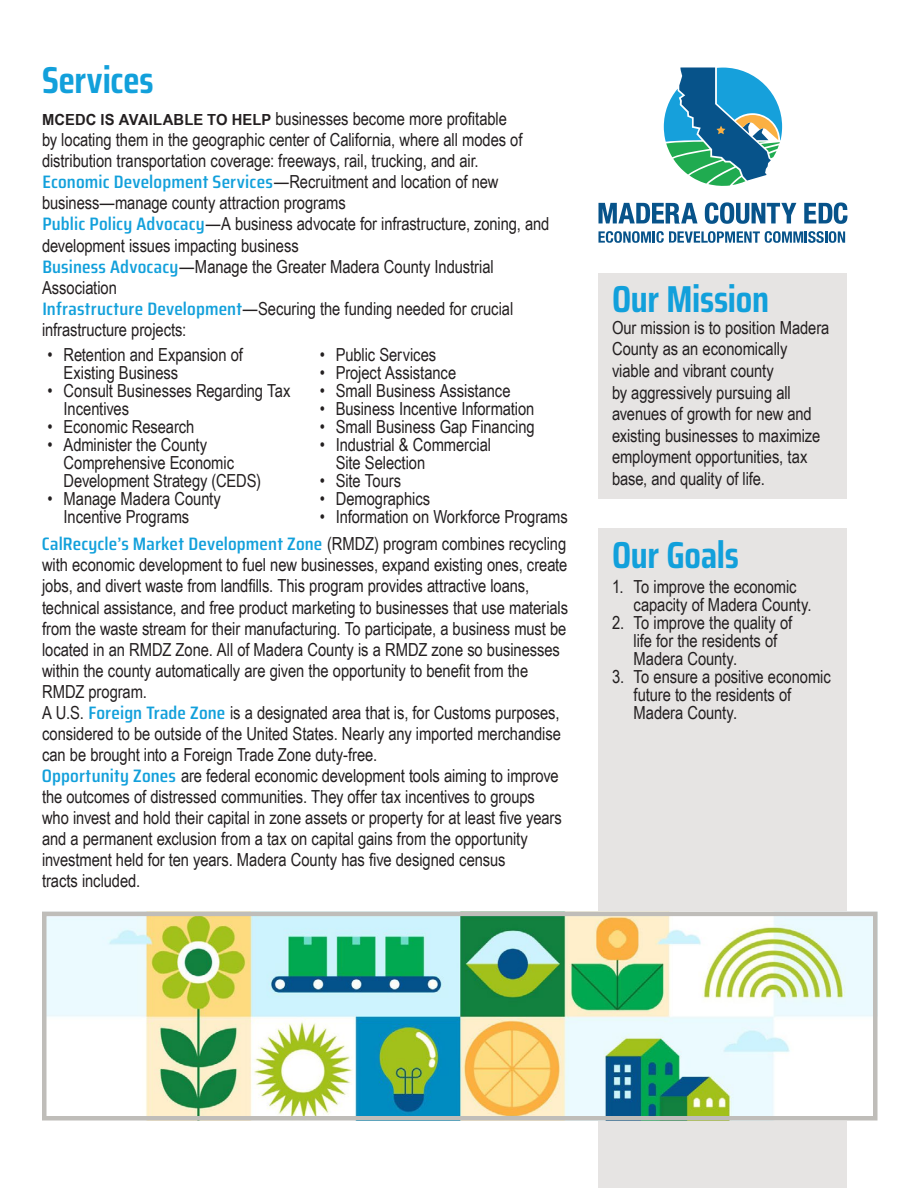
<style>
.page{position:relative;width:918px;height:1188px;background:#fff}
.page>*{position:absolute;margin:0;border:0;box-sizing:border-box;transform-origin:0 0}
.Head_1_Section{font:700 37.5px "Saira Condensed";letter-spacing:-.005em;color:#12a0db}
.Body__Base{font:18px/21px "Arial Narrow";letter-spacing:-.005em;color:#231f20}
.Body_Bullet__tabbed__1_split_2col{font:18px/18px "Arial Narrow";letter-spacing:-.005em;color:#231f20}
.Body_First{font:18px/21px "Arial Narrow";letter-spacing:-.005em;color:#231f20}
.Body_Bullet__tabbed__1{font:18px/18px "Arial Narrow";letter-spacing:-.005em;color:#231f20}
.s1{font-weight:700;font-size:15.3px}
.s2{font-family:"Saira Condensed";font-weight:600;color:#12a0db}
</style>
<div class="page">
<div style="left:598px;top:528px;width:250px;height:660px;background:#e6e4e3"></div>
<div style="left:598px;top:273px;width:250px;height:225px;background:#e6e4e3"></div>
<svg style="left:664px;top:68px;width:118px;height:118px"></svg>
<svg style="left:599px;top:203px;width:99px;height:21px"></svg>
<svg style="left:705px;top:202px;width:91px;height:22px"></svg>
<svg style="left:804px;top:202px;width:44px;height:22px"></svg>
<svg style="left:599px;top:231px;width:246px;height:12px"></svg>
<img style="left:42px;top:917px;width:836px;height:204px">
<div style="left:42px;top:912px;width:836px;height:208px;border:4px solid #bfbdb9"></div>
<p class="Head_1_Section" style="left:42px;top:51px;width:113px">Services</p>
<p class="Body_First" style="left:42px;top:108px;width:482px"><span class="s1">MCEDC IS AVAILABLE TO HELP</span> businesses become more profitable by locating them in the geographic center of California, where all modes of distribution transportation coverage: freeways, rail, trucking, and air.</p>
<p class="Body__Base" style="left:42px;top:171px;width:458px"><span class="s2">Economic Development Services</span>—Recruitment and location of new business—manage county attraction programs</p>
<p class="Body__Base" style="left:42px;top:213px;width:509px"><span class="s2">Public Policy Advocacy</span>—A business advocate for infrastructure, zoning, and development issues impacting business</p>
<p class="Body__Base" style="left:42px;top:255px;width:453px"><span class="s2">Business Advocacy</span>—Manage the Greater Madera County Industrial<br>Association</p>
<p class="Body__Base" style="left:42px;top:297px;width:473px"><span class="s2">Infrastructure Development</span>—Securing the funding needed for crucial infrastructure projects:</p>
<p class="Body_Bullet__tabbed__1_split_2col" style="left:64px;top:344px;width:181px;text-indent:-16px">• Retention and Expansion of<br>Existing Business</p>
<p class="Body_Bullet__tabbed__1_split_2col" style="left:64px;top:380px;width:229px;text-indent:-16px">• Consult Businesses Regarding Tax<br>Incentives</p>
<p class="Body_Bullet__tabbed__1_split_2col" style="left:48px;top:416px;width:148px">• Economic Research</p>
<p class="Body_Bullet__tabbed__1_split_2col" style="left:64px;top:434px;width:199px;text-indent:-16px">• Administer the County<br>Comprehensive Economic<br>Development Strategy (CEDS)</p>
<p class="Body_Bullet__tabbed__1_split_2col" style="left:64px;top:488px;width:159px;text-indent:-16px">• Manage Madera County<br>Incentive Programs</p>
<p class="Body_Bullet__tabbed__1_split_2col" style="left:320px;top:344px;width:118px">• Public Services</p>
<p class="Body_Bullet__tabbed__1_split_2col" style="left:320px;top:362px;width:138px">• Project Assistance</p>
<p class="Body_Bullet__tabbed__1_split_2col" style="left:320px;top:380px;width:192px">• Small Business Assistance</p>
<p class="Body_Bullet__tabbed__1_split_2col" style="left:320px;top:398px;width:216px">• Business Incentive Information</p>
<p class="Body_Bullet__tabbed__1_split_2col" style="left:320px;top:416px;width:216px">• Small Business Gap Financing</p>
<p class="Body_Bullet__tabbed__1_split_2col" style="left:336px;top:434px;width:157px;text-indent:-16px">• Industrial &amp; Commercial<br>Site Selection</p>
<p class="Body_Bullet__tabbed__1_split_2col" style="left:320px;top:470px;width:83px">• Site Tours</p>
<p class="Body_Bullet__tabbed__1_split_2col" style="left:320px;top:488px;width:112px">• Demographics</p>
<p class="Body_Bullet__tabbed__1_split_2col" style="left:320px;top:506px;width:250px">• Information on Workforce Programs</p>
<p class="Body__Base" style="left:42px;top:533px;width:528px"><span class="s2">CalRecycle’s Market Development Zone</span> (RMDZ) program combines recycling with economic development to fuel new businesses, expand existing ones, create jobs, and divert waste from landfills. This program provides attractive loans, technical assistance, and free product marketing to businesses that use materials from the waste stream for their manufacturing. To participate, a business must be located in an RMDZ Zone. All of Madera County is a RMDZ zone so businesses within the county automatically are given the opportunity to benefit from the RMDZ program.</p>
<p class="Body__Base" style="left:42px;top:701px;width:520px;text-align:justify">A U.S. <span class="s2">Foreign Trade Zone</span> is a designated area that is, for Customs purposes, considered to be outside of the United States. Nearly any imported merchandise can be brought into a Foreign Trade Zone duty-free.</p>
<p class="Body__Base" style="left:42px;top:764px;width:522px"><span class="s2">Opportunity Zones</span> are federal economic development tools aiming to improve the outcomes of distressed communities. They offer tax incentives to groups who invest and hold their capital in zone assets or property for at least five years and a permanent exclusion from a tax on capital gains from the opportunity investment held for ten years. Madera County has five designed census<br>tracts included.</p>
<p class="Head_1_Section" style="left:612px;top:270px;width:159px">Our Mission</p>
<p class="Body__Base" style="left:612px;top:316px;width:219px;line-height:21.6px">Our mission is to position Madera<br>County as an economically viable and vibrant county<br>by aggressively pursuing all avenues of growth for new and existing businesses to maximize employment opportunities, tax base, and quality of life.</p>
<p class="Head_1_Section" style="left:612px;top:525px;width:128px">Our Goals</p>
<p class="Body_Bullet__tabbed__1" style="left:634px;top:577px;width:179px;text-indent:-22px">1. To improve the economic capacity of Madera County.</p>
<p class="Body_Bullet__tabbed__1" style="left:634px;top:613px;width:160px;text-indent:-22px">2. To improve the quality of life for the residents of<br>Madera County.</p>
<p class="Body_Bullet__tabbed__1" style="left:634px;top:667px;width:199px;text-indent:-22px">3. To ensure a positive economic future to the residents of<br>Madera County.</p>
</div>
